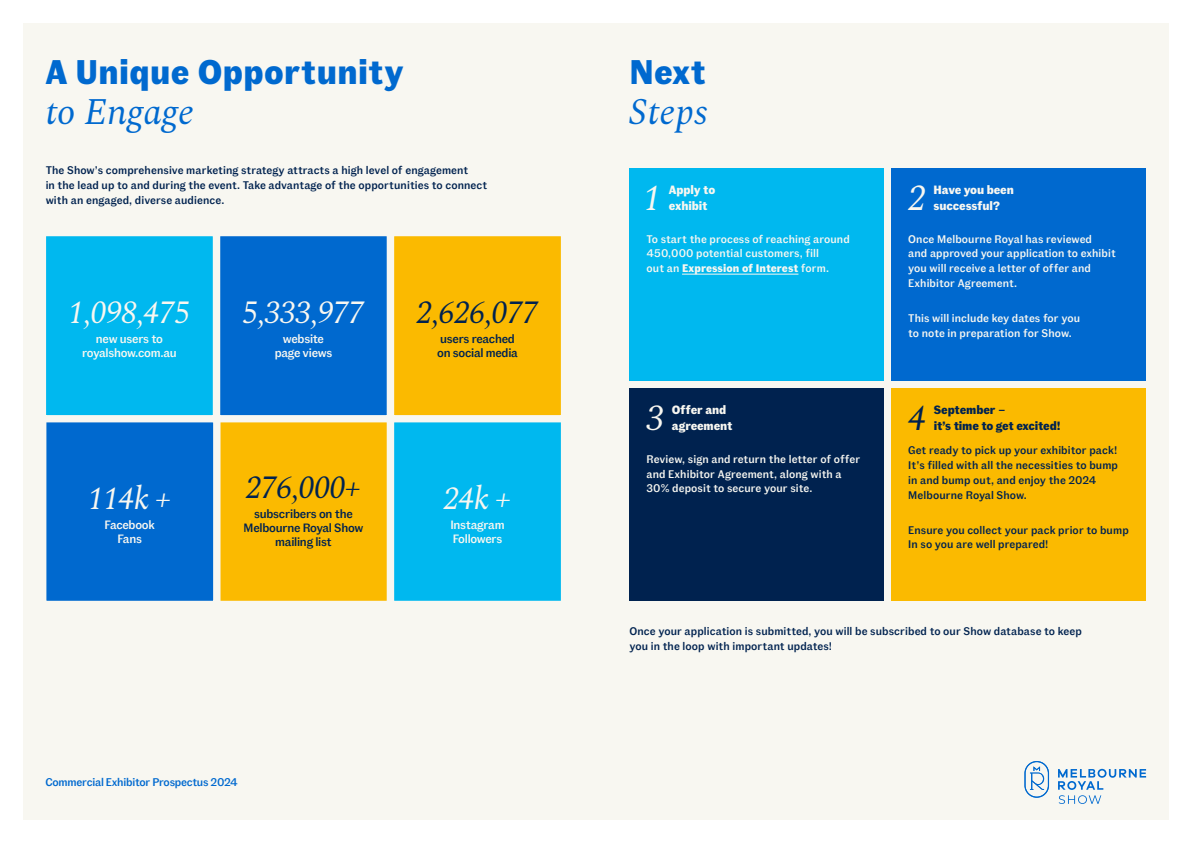
<style>
.page{position:relative;width:1191px;height:842px;background:#fff}
.page>*{position:absolute;margin:0;border:0;box-sizing:border-box;transform-origin:0 0}
.t1{font:italic 37px "Spectral";color:#0069cf}
.t2{font:italic 36.2px "Spectral";color:#f8f7f1}
.t3{font:italic 36.2px "Spectral";color:#00224f}
.t4{font:700 34.1px "Fann Grotesque Pro";letter-spacing:.01em;color:#0069cf}
.t5{font:italic 32px "Spectral";letter-spacing:-.02em;color:#f8f7f1}
.t6{font:italic 32px "Spectral";letter-spacing:-.02em;color:#00224f}
.t7{font:500 12px/14px "Fann Grotesque Pro";letter-spacing:-.02em;color:#f8f7f1;text-align:center}
.t8{font:500 12px/14px "Fann Grotesque Pro";letter-spacing:-.02em;color:#00224f;text-align:center}
.t9{font:700 12px/16px "Fann Grotesque Pro";letter-spacing:-.01em;color:#f8f7f1}
.t10{font:700 12px/16px "Fann Grotesque Pro";letter-spacing:-.015em;color:#00224f}
.t11{font:500 11.1px "Fann Grotesque Pro";letter-spacing:-.02em;color:#0069cf}
.t12{font:500 11px/14.8px "Fann Grotesque Pro";letter-spacing:.01em;color:#00224f}
.t13{font:500 11px/14.8px "Fann Grotesque Pro";letter-spacing:.01em;color:#f8f7f1}
.s1{font-weight:700}
</style>
<div class="page">
<div style="left:23px;top:23px;width:1145px;height:796px;background:#f8f7f1"></div>
<svg style="left:1024px;top:761px;width:25px;height:37px"></svg>
<svg style="left:1058px;top:769px;width:88px;height:35px"></svg>
<div style="left:629px;top:168px;width:255px;height:212px;background:#00b8ef"></div>
<hr style="left:682px;top:274px;width:116px;height:1px;background:#f8f7f1">
<div style="left:629px;top:388px;width:255px;height:213px;background:#00224f"></div>
<div style="left:891px;top:168px;width:254px;height:212px;background:#0069cf"></div>
<div style="left:891px;top:388px;width:254px;height:213px;background:#fbba00"></div>
<div style="left:216px;top:418px;width:174px;height:186px;background:#fbba00"></div>
<div style="left:213px;top:415px;width:181px;height:193px;border:7px solid #f8f7f1"></div>
<div style="left:390px;top:418px;width:174px;height:186px;background:#00b8ef"></div>
<div style="left:387px;top:415px;width:181px;height:193px;border:7px solid #f8f7f1"></div>
<div style="left:43px;top:418px;width:174px;height:186px;background:#0069cf"></div>
<div style="left:39px;top:415px;width:181px;height:193px;border:7px solid #f8f7f1"></div>
<div style="left:216px;top:233px;width:174px;height:186px;background:#0069cf"></div>
<div style="left:213px;top:229px;width:181px;height:193px;border:7px solid #f8f7f1"></div>
<div style="left:390px;top:233px;width:174px;height:186px;background:#fbba00"></div>
<div style="left:387px;top:229px;width:181px;height:193px;border:7px solid #f8f7f1"></div>
<div style="left:42px;top:233px;width:174px;height:186px;background:#00b8ef"></div>
<div style="left:39px;top:229px;width:181px;height:193px;border:7px solid #f8f7f1"></div>
<h3 class="t4" style="left:45px;top:51px;width:360px">A Unique Opportunity</h3>
<h1 class="t1" style="left:45px;top:85px;width:150px">to Engage</h1>
<p class="t12" style="left:46px;top:163px;width:443px">The Show’s comprehensive marketing strategy attracts a high level of engagement<br>in the lead up to and during the event. Take advantage of the opportunities to connect with an engaged, diverse audience.</p>
<h3 class="t5" style="left:68px;top:289px;width:124px">1,098,475</h3>
<p class="t7" style="left:82px;top:332px;width:96px">new users to royalshow.com.au</p>
<h3 class="t5" style="left:88px;top:475px;width:85px">114k +</h3>
<p class="t7" style="left:105px;top:518px;width:52px">Facebook<br>Fans</p>
<h3 class="t5" style="left:242px;top:289px;width:124px">5,333,977</h3>
<p class="t7" style="left:275px;top:332px;width:59px">website page views</p>
<h3 class="t6" style="left:246px;top:464px;width:117px">276,000+</h3>
<p class="t8" style="left:244px;top:507px;width:121px">subscribers on the<br>Melbourne Royal Show mailing list</p>
<h3 class="t6" style="left:416px;top:289px;width:124px">2,626,077</h3>
<p class="t8" style="left:437px;top:332px;width:82px;text-align:left">users reached on social media</p>
<h3 class="t5" style="left:443px;top:475px;width:69px">24k +</h3>
<p class="t7" style="left:450px;top:518px;width:56px;text-align:left">Instagram<br>Followers</p>
<p class="t11" style="left:45px;top:775px;width:194px">Commercial Exhibitor Prospectus 2024</p>
<h3 class="t4" style="left:629px;top:51px;width:78px">Next</h3>
<h1 class="t1" style="left:629px;top:85px;width:79px">Steps</h1>
<h2 class="t2" style="left:643px;top:171px;width:20px">1</h2>
<p class="t9" style="left:669px;top:182px;width:48px">Apply to exhibit</p>
<p class="t13" style="left:646px;top:232px;width:205px">To start the process of reaching around<br>450,000 potential customers, fill<br>out an <span class="s1">Expression of Interest</span> form.</p>
<h2 class="t2" style="left:646px;top:391px;width:20px">3</h2>
<p class="t9" style="left:671px;top:402px;width:62px">Offer and agreement</p>
<p class="t13" style="left:646px;top:452px;width:215px">Review, sign and return the letter of offer and Exhibitor Agreement, along with a<br>30% deposit to secure your site.</p>
<h2 class="t2" style="left:908px;top:171px;width:20px">2</h2>
<p class="t9" style="left:933px;top:182px;width:82px">Have you been successful?</p>
<p class="t13" style="left:908px;top:232px;width:209px">Once Melbourne Royal has reviewed<br>and approved your application to exhibit you will receive a letter of offer and Exhibitor Agreement.</p>
<p class="t13" style="left:908px;top:311px;width:173px">This will include key dates for you to note in preparation for Show.</p>
<h2 class="t3" style="left:908px;top:391px;width:20px">4</h2>
<p class="t10" style="left:933px;top:402px;width:128px">September –<br>it’s time to get excited!</p>
<p class="t12" style="left:908px;top:443px;width:211px">Get ready to pick up your exhibitor pack!<br>It’s filled with all the necessities to bump in and bump out, and enjoy the 2024<br>Melbourne Royal Show.</p>
<p class="t12" style="left:908px;top:523px;width:222px">Ensure you collect your pack prior to bump<br>In so you are well prepared!</p>
<p class="t12" style="left:629px;top:624px;width:454px">Once your application is submitted, you will be subscribed to our Show database to keep you in the loop with important updates!</p>
</div>
